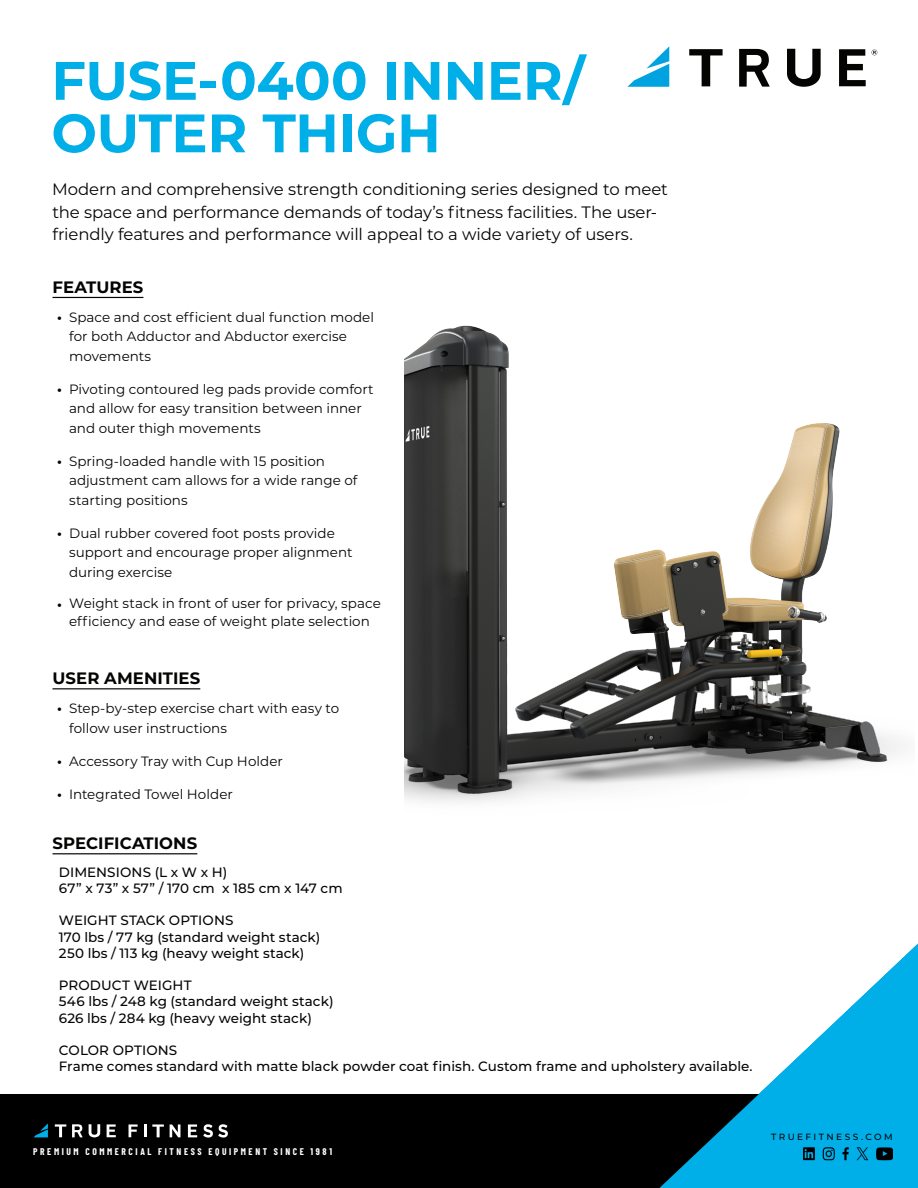
<style>
.page{position:relative;width:918px;height:1188px;background:#fff}
.page>*{position:absolute;margin:0;border:0;box-sizing:border-box;transform-origin:0 0}
.t1{font:700 54px "Montserrat";letter-spacing:-.005em;color:#00aee8}
.t2{font:16.5px/22.5px "Montserrat";letter-spacing:-.01em;color:#040503}
.Force{font:700 16.5px "Montserrat";letter-spacing:.005em;color:#040503}
.t3{font:13.5px/19.5px "Montserrat";color:#040503}
.t4{font:500 13.5px "Montserrat";color:#040503}
.t5{font:700 13.5px "Montserrat";color:#040503}
.t6{font:600 10.65px "Barlow Condensed";letter-spacing:.27em;color:#fff}
.t7{font:700 9.45px "Barlow Condensed";letter-spacing:.275em;color:#fff}
.t8{font:500 9px "Montserrat";letter-spacing:.27em;color:#040503}
</style>
<div class="page">
<img style="left:405px;top:325px;width:498px;height:477px">
<svg style="left:627px;top:46px;width:42px;height:41px"></svg>
<svg style="left:787px;top:49px;width:34px;height:38px"></svg>
<svg style="left:839px;top:49px;width:27px;height:37px"></svg>
<svg style="left:689px;top:49px;width:34px;height:37px"></svg>
<svg style="left:739px;top:49px;width:31px;height:38px"></svg>
<svg style="left:872px;top:50px;width:5px;height:5px"></svg>
<hr style="left:53px;top:297px;width:90px;height:1px;background:#040503">
<hr style="left:53px;top:688px;width:147px;height:1px;background:#040503">
<hr style="left:53px;top:853px;width:144px;height:1px;background:#040503">
<div style="left:0;top:1095px;width:918px;height:93px;background:#000"></div>
<svg style="left:659px;top:944px;width:259px;height:244px;fill:#00aee8"></svg>
<svg style="left:34px;top:1123px;width:14px;height:14px"></svg>
<svg style="left:89px;top:1124px;width:11px;height:13px"></svg>
<svg style="left:107px;top:1124px;width:9px;height:13px"></svg>
<svg style="left:55px;top:1124px;width:11px;height:13px"></svg>
<svg style="left:72px;top:1124px;width:11px;height:13px"></svg>
<svg style="left:129px;top:1124px;width:9px;height:13px"></svg>
<svg style="left:144px;top:1124px;width:20px;height:13px"></svg>
<svg style="left:170px;top:1124px;width:10px;height:13px"></svg>
<svg style="left:188px;top:1124px;width:9px;height:13px"></svg>
<svg style="left:203px;top:1124px;width:25px;height:14px"></svg>
<p class="t1" style="left:51px;top:42px;width:535px">FUSE-0400 INNER/</p>
<p class="t1" style="left:51px;top:94px;width:391px">OUTER THIGH</p>
<p class="t2" style="left:52px;top:178px;width:617px">Modern and comprehensive strength conditioning series designed to meet the space and performance demands of today’s fitness facilities. The user&shy;friendly features and performance will appeal to a wide variety of users.</p>
<p class="Force" style="left:53px;top:275px;width:92px">FEATURES</p>
<p class="t5" style="left:57px;top:307px;width:6px">•</p>
<p class="t5" style="left:57px;top:379px;width:6px">•</p>
<p class="t5" style="left:57px;top:451px;width:6px">•</p>
<p class="t5" style="left:57px;top:524px;width:6px">•</p>
<p class="t5" style="left:57px;top:594px;width:6px">•</p>
<p class="t3" style="left:69px;top:307px;width:307px">Space and cost efficient dual function model for both Adductor and Abductor exercise movements</p>
<p class="t3" style="left:69px;top:379px;width:306px">Pivoting contoured leg pads provide comfort and allow for easy transition between inner and outer thigh movements</p>
<p class="t3" style="left:69px;top:451px;width:290px">Spring-loaded handle with 15 position adjustment cam allows for a wide range of starting positions</p>
<p class="t3" style="left:69px;top:523px;width:285px">Dual rubber covered foot posts provide support and encourage proper alignment during exercise</p>
<p class="t3" style="left:69px;top:594px;width:313px;line-height:18px">Weight stack in front of user for privacy, space efficiency and ease of weight plate selection</p>
<p class="Force" style="left:53px;top:666px;width:149px">USER AMENITIES</p>
<p class="t3" style="left:69px;top:698px;width:272px">Step-by-step exercise chart with easy to follow user instructions</p>
<p class="t3" style="left:69px;top:751px;width:215px">Accessory Tray with Cup Holder</p>
<p class="t3" style="left:69px;top:784px;width:165px">Integrated Towel Holder</p>
<p class="t5" style="left:57px;top:699px;width:6px">•</p>
<p class="t5" style="left:57px;top:751px;width:6px">•</p>
<p class="t5" style="left:57px;top:784px;width:6px">•</p>
<p class="Force" style="left:53px;top:831px;width:146px">SPECIFICATIONS</p>
<p class="t4" style="left:59px;top:862px;width:170px">DIMENSIONS (L x W x H)</p>
<p class="t4" style="left:59px;top:879px;width:285px">67” x 73” x 57” / 170 cm x 185 cm x 147 cm</p>
<p class="t4" style="left:59px;top:911px;width:176px">WEIGHT STACK OPTIONS</p>
<p class="t4" style="left:59px;top:927px;width:263px">170 lbs / 77 kg (standard weight stack)</p>
<p class="t4" style="left:59px;top:943px;width:247px">250 lbs / 113 kg (heavy weight stack)</p>
<p class="t4" style="left:59px;top:976px;width:134px">PRODUCT WEIGHT</p>
<p class="t4" style="left:59px;top:992px;width:276px">546 lbs / 248 kg (standard weight stack)</p>
<p class="t4" style="left:59px;top:1008px;width:254px">626 lbs / 284 kg (heavy weight stack)</p>
<p class="t4" style="left:59px;top:1041px;width:120px">COLOR OPTIONS</p>
<p class="t4" style="left:59px;top:1057px;width:695px">Frame comes standard with matte black powder coat finish. Custom frame and upholstery available.</p>
<p class="t7" style="left:33px;top:1145px;width:300px">PREMIUM COMMERCIAL FITNESS EQUIPMENT SINCE 1981</p>
<p class="t6" style="left:33px;top:1147px;width:302px">PREMIUM COMMERCIAL FITNESS EQUIPMENT SINCE</p>
<p class="t8" style="left:771px;top:1130px;width:123px">TRUEFITNESS.COM</p>
</div>
